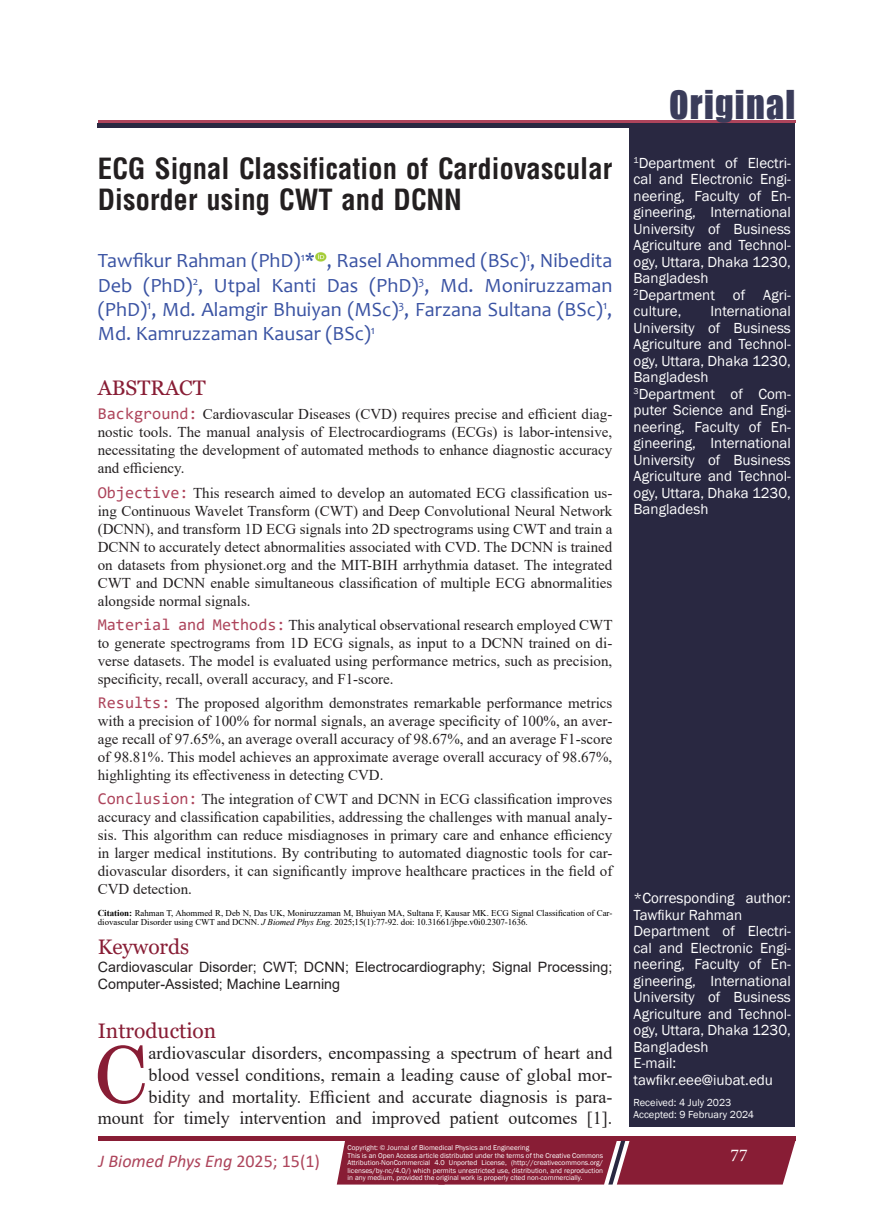
<style>
.page{position:relative;width:893px;height:1212px;background:#fff}
.page>*{position:absolute;margin:0;border:0;box-sizing:border-box;transform-origin:0 0}
.First_Paragraph{font:77.85px "Century Schoolbook";color:#881d35}
.Type_of_Article{font:40.5px "Billboard";letter-spacing:.03em;color:#3a3c5a}
.t1{font:700 28.5px/30px "Arena Condensed";color:#231f20}
.Heading{font:21px "Georgia";color:#881d35}
.Structured_Abstract{font:21px "Georgia";color:#881d35}
.AUTHOR{font:20.25px/24.3px "Candara";color:#3a53a3;text-align:justify}
.First_Paragraph-2{font:18px/21.6px "Times New Roman";color:#231f20;text-align:right}
.t2{font:italic 18px "Calibri";color:#ad445b}
.t3{font:18px "Minion Pro";color:#fff}
.Structured_Abstract-2{font:15px/18px "Times New Roman";color:#231f20;text-align:justify}
.Affiliation{font:15px/16.5px "Franklin Gothic";color:#fff;text-align:justify}
.Keywords{font:14.25px/17.1px "Arial";color:#231f20}
.Affiliation-2{font:10.5px "Franklin Gothic";color:#fff}
.Structured_Abstract-3{font:9px "Times New Roman";letter-spacing:-.01em;color:#000}
.Structured_Abstract-4{font:8.85px "Times New Roman";color:#000}
.Affiliation-3{font:7.2px/7.5px "Franklin Gothic";color:#fff;text-align:justify}
.s1{font-family:"Consolas";font-size:16.5px;color:#ae455b}
.s2{font-family:"Consolas";font-size:16.5px;color:#ad445b}
.s3{font-weight:700;font-size:9px}
.s4{font-size:8.85px}
.s5{font-style:italic}
.s6{font-style:normal}
</style>
<div class="page">
<div style="left:98px;top:1136px;width:697px;height:5px;background:#881d35"></div>
<hr style="left:98px;top:120px;width:698px;height:2px;background:#ad445b">
<div style="left:629px;top:126px;width:166px;height:1001px;background:#292841"></div>
<div style="left:98px;top:123px;width:697px;height:5px;background:#292841"></div>
<svg style="left:315px;top:252px;width:12px;height:10px"></svg>
<div style="left:337px;top:1141px;width:458px;height:43px;background:#881d35"></div>
<p class="t1" style="left:98px;top:154px;width:516px">ECG Signal Classification of Cardiovascular<br>Disorder using CWT and DCNN</p>
<p class="AUTHOR" style="left:98px;top:249px;width:516px">Tawfikur Rahman (PhD)<sup>1</sup>* , Rasel Ahommed (BSc)<sup>1</sup>, Nibedita Deb (PhD)<sup>2</sup>, Utpal Kanti Das (PhD)<sup>3</sup>, Md. Moniruzzaman (PhD)<sup>1</sup>, Md. Alamgir Bhuiyan (MSc)<sup>3</sup>, Farzana Sultana (BSc)<sup>1</sup>, Md. Kamruzzaman Kausar (BSc)<sup>1</sup></p>
<p class="Heading" style="left:98px;top:375px;width:109px">ABSTRACT</p>
<p class="Structured_Abstract-2" style="left:98px;top:405px;width:516px"><span class="s1">Background:</span> Cardiovascular Diseases (CVD) requires precise and efficient diag&shy;nostic tools. The manual analysis of Electrocardiograms (ECGs) is labor-intensive, necessitating the development of automated methods to enhance diagnostic accuracy and efficiency.</p>
<p class="Structured_Abstract-2" style="left:98px;top:483px;width:516px"><span class="s2">Objective:</span> This research aimed to develop an automated ECG classification us&shy;ing Continuous Wavelet Transform (CWT) and Deep Convolutional Neural Network (DCNN), and transform 1D ECG signals into 2D spectrograms using CWT and train a DCNN to accurately detect abnormalities associated with CVD. The DCNN is trained on datasets from physionet.org and the MIT-BIH arrhythmia dataset. The integrated CWT and DCNN enable simultaneous classification of multiple ECG abnormalities alongside normal signals.</p>
<p class="Structured_Abstract-2" style="left:98px;top:615px;width:516px"><span class="s2">Material and Methods:</span> This analytical observational research employed CWT to generate spectrograms from 1D ECG signals, as input to a DCNN trained on di&shy;verse datasets. The model is evaluated using performance metrics, such as precision, specificity, recall, overall accuracy, and F1-score.</p>
<p class="Structured_Abstract-2" style="left:98px;top:693px;width:516px"><span class="s2">Results:</span> The proposed algorithm demonstrates remarkable performance metrics with a precision of 100% for normal signals, an average specificity of 100%, an aver&shy;age recall of 97.65%, an average overall accuracy of 98.67%, and an average F1-score of 98.81%. This model achieves an approximate average overall accuracy of 98.67%, highlighting its effectiveness in detecting CVD.</p>
<p class="Structured_Abstract-2" style="left:98px;top:789px;width:516px"><span class="s2">Conclusion:</span> The integration of CWT and DCNN in ECG classification improves accuracy and classification capabilities, addressing the challenges with manual analy&shy;sis. This algorithm can reduce misdiagnoses in primary care and enhance efficiency in larger medical institutions. By contributing to automated diagnostic tools for car&shy;diovascular disorders, it can significantly improve healthcare practices in the field of CVD detection.</p>
<p class="Structured_Abstract-4" style="left:98px;top:907px;width:516px"><span class="s3">Citation:</span> Rahman T, Ahommed R, Deb N, Das UK, Moniruzzaman M, Bhuiyan MA, Sultana F, Kausar MK. ECG Signal Classification of Car-</p>
<p class="Structured_Abstract-3" style="left:98px;top:916px;width:431px"><span class="s4">diovascular Disorder using CWT and DCNN.</span> <span class="s5">J Biomed Phys Eng</span>. 2025;15(1):77-92. doi: 10.31661/jbpe.v0i0.2307-1636.</p>
<p class="Structured_Abstract" style="left:98px;top:934px;width:93px">Keywords</p>
<p class="Keywords" style="left:98px;top:958px;width:516px">Cardiovascular Disorder; CWT; DCNN; Electrocardiography; Signal Processing;<br>Computer-Assisted; Machine Learning</p>
<p class="Heading" style="left:98px;top:1018px;width:120px">Introduction</p>
<p class="First_Paragraph" style="left:92px;top:1009px;width:58px">C</p>
<p class="First_Paragraph-2" style="left:98px;top:1042px;width:516px">ardiovascular disorders, encompassing a spectrum of heart and<br>blood vessel conditions, remain a leading cause of global mor-<br>bidity and mortality. Efficient and accurate diagnosis is para-<br>mount for timely intervention and improved patient outcomes [1].</p>
<p class="Type_of_Article" style="left:669px;top:83px;width:128px">Original</p>
<p class="Affiliation" style="left:634px;top:155px;width:159px"><sup>1</sup>Department of Electri&shy;cal and Electronic Engi&shy;neering, Faculty of En&shy;gineering, International University of Business Agriculture and Technol&shy;ogy, Uttara, Dhaka 1230, Bangladesh</p>
<p class="Affiliation" style="left:634px;top:287px;width:159px"><sup>2</sup>Department of Agri&shy;culture,</p>
<p class="Affiliation" style="left:634px;top:303px;width:159px;text-indent:77px">International University of Business Agriculture and Technol&shy;ogy, Uttara, Dhaka 1230, Bangladesh</p>
<p class="Affiliation" style="left:634px;top:386px;width:159px"><sup>3</sup>Department of Com&shy;puter Science and Engi&shy;neering, Faculty of En&shy;gineering, International University of Business Agriculture and Technol&shy;ogy, Uttara, Dhaka 1230, Bangladesh</p>
<p class="Affiliation" style="left:634px;top:890px;width:159px">*Corresponding author:<br>Tawfikur Rahman</p>
<p class="Affiliation" style="left:634px;top:923px;width:159px">Department of Electri&shy;cal and Electronic Engi&shy;neering, Faculty of En&shy;gineering, International University of Business Agriculture and Technol&shy;ogy, Uttara, Dhaka 1230, Bangladesh</p>
<p class="Affiliation" style="left:634px;top:1055px;width:141px">E-mail: tawfikr.eee@iubat.edu</p>
<p class="Affiliation-2" style="left:634px;top:1096px;width:99px">Received: 4 July 2023</p>
<p class="Affiliation-2" style="left:634px;top:1108px;width:122px">Accepted: 9 February 2024</p>
<p class="t2" style="left:99px;top:1148px;width:223px">J Biomed Phys Eng <span class="s6">2025; 15(1)</span></p>
<p class="Affiliation-3" style="left:348px;top:1144px;width:183px">Copyright: © Journal of Biomedical Physics and Engineering</p>
<p class="Affiliation-3" style="left:348px;top:1151px;width:257px">This is an Open Access article distributed under the terms of the Creative Commons Attribution-NonCommercial 4.0 Unported License, (http://creativecommons.org/ licenses/by-nc/4.0/) which permits unrestricted use, distribution, and reproduction in any medium, provided the original work is properly cited non-commercially.</p>
<p class="t3" style="left:730px;top:1143px;width:19px">77</p>
</div>
